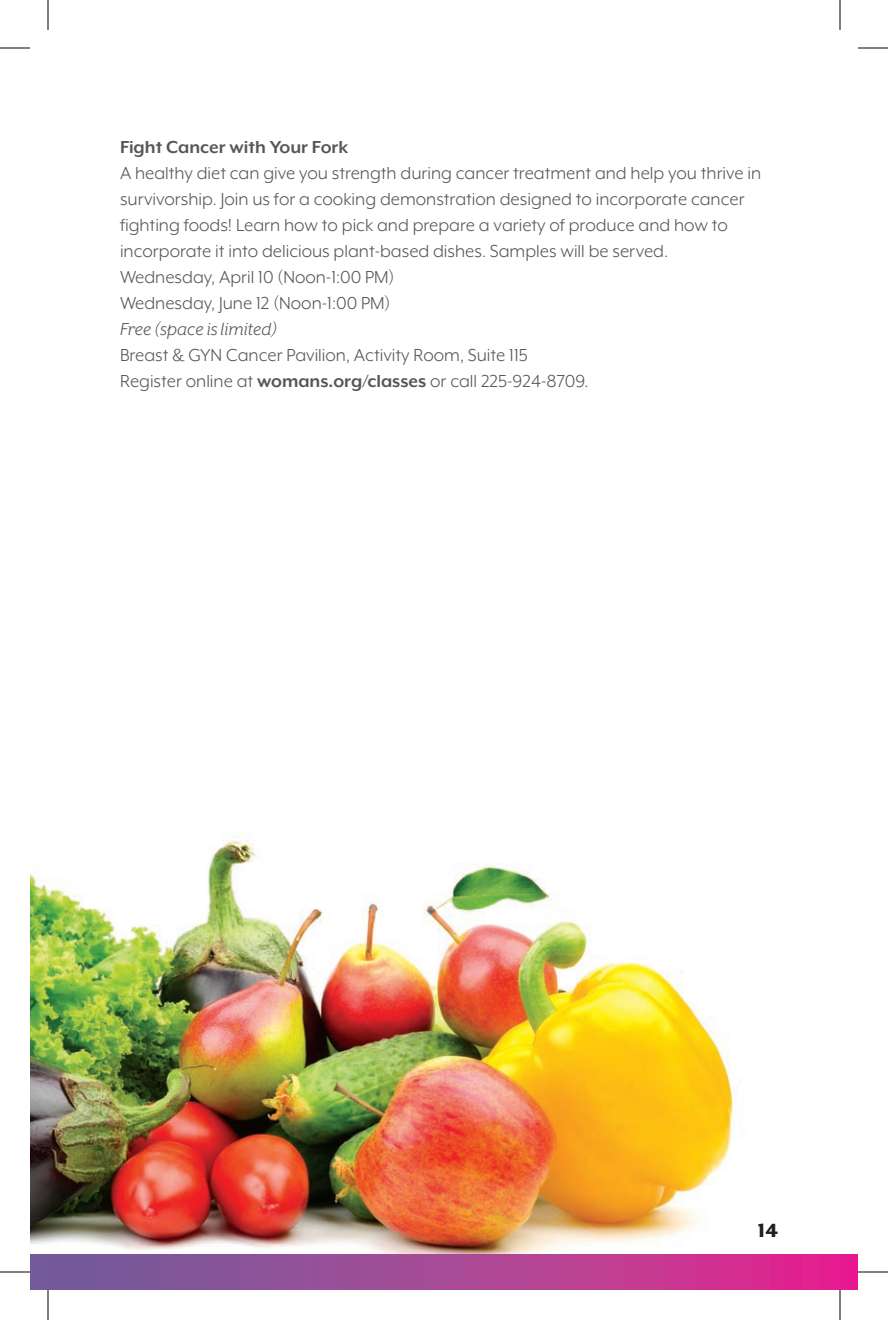
<style>
.page{position:relative;width:888px;height:1320px;background:#fff}
.page>*{position:absolute;margin:0;border:0;box-sizing:border-box;transform-origin:0 0}
.t1{font:800 22px "Mr Eaves XL Mod OT";color:#231f20}
.t2{font:20px/26px "Mr Eaves XL Mod OT";color:#545759}
.t3{font:700 20px "Mr Eaves XL Mod OT";color:#545759}
.t4{font:italic 20px "Mr Eaves XL San OT";color:#545759}
.s1{font-weight:700}
</style>
<div class="page">
<img style="left:30px;top:836px;width:704px;height:418px">
<div style="left:30px;top:1254px;width:828px;height:36px;background:linear-gradient(to right,#6c639c,#e5278f)"></div>
<svg style="left:0;top:47px;width:30px;height:1px"></svg>
<svg style="left:858px;top:47px;width:30px;height:1px"></svg>
<svg style="left:0;top:1271px;width:30px;height:1px"></svg>
<svg style="left:858px;top:1271px;width:30px;height:1px"></svg>
<svg style="left:47px;top:0;width:1px;height:30px"></svg>
<svg style="left:47px;top:1290px;width:1px;height:30px"></svg>
<svg style="left:839px;top:0;width:1px;height:30px"></svg>
<svg style="left:839px;top:1290px;width:1px;height:30px"></svg>
<hr style="left:0;top:48px;width:30px;height:1px;background:#000">
<hr style="left:858px;top:48px;width:30px;height:1px;background:#000">
<hr style="left:0;top:1272px;width:30px;height:1px;background:#000">
<hr style="left:858px;top:1272px;width:30px;height:1px;background:#000">
<hr style="left:48px;top:0;width:1px;height:30px;background:#000">
<hr style="left:48px;top:1290px;width:1px;height:30px;background:#000">
<hr style="left:840px;top:0;width:1px;height:30px;background:#000">
<hr style="left:840px;top:1290px;width:1px;height:30px;background:#000">
<p class="t3" style="left:120px;top:137px;width:230px">Fight Cancer with Your Fork</p>
<p class="t2" style="left:120px;top:160px;width:643px">A healthy diet can give you strength during cancer treatment and help you thrive in survivorship. Join us for a cooking demonstration designed to incorporate cancer fighting foods! Learn how to pick and prepare a variety of produce and how to incorporate it into delicious plant-based dishes. Samples will be served.<br>Wednesday, April 10 (Noon-1:00 PM)<br>Wednesday, June 12 (Noon-1:00 PM)</p>
<p class="t4" style="left:120px;top:319px;width:159px">Free (space is limited)</p>
<p class="t2" style="left:120px;top:342px;width:470px">Breast &amp; GYN Cancer Pavilion, Activity Room, Suite 115<br>Register online at <span class="s1">womans.org/classes</span> or call 225-924-8709.</p>
<p class="t1" style="left:758px;top:1219px;width:22px">14</p>
</div>
